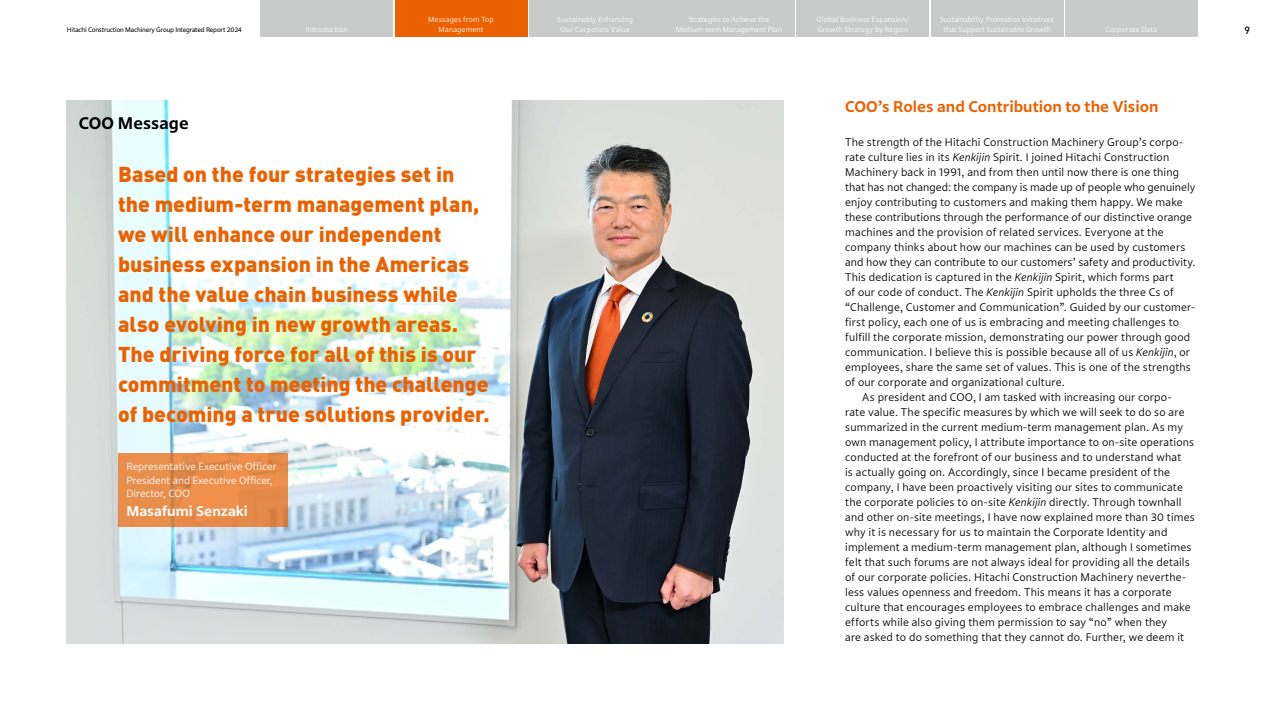
<style>
.page{position:relative;width:1263px;height:711px;background:#fff}
.page>*{position:absolute;margin:0;border:0;box-sizing:border-box;transform-origin:0 0}
.t1{font:900 21.3px/30px "DINOT";color:#eb6100}
.t2{font:700 16.95px "Sharoa Pro";color:#000}
.t3{font:700 15.75px "Sharoa Pro";color:#eb6100}
.t4{font:700 14.25px "Sharoa Pro";color:#fff}
.t5{font:300 11.25px "Sharoa Pro";letter-spacing:.015em;color:#000}
.t6{font:300 10.5px/13.5px "Sharoa Pro";color:#fff}
.t7{font:500 10.5px "DINOT";color:#000}
.t8{font:300 7.5px/10.1px "Sharoa Pro";letter-spacing:.015em;color:#fff;text-align:center}
.t9{font:6.75px "Sharoa Pro";letter-spacing:-.03em;color:#000}
.s1{font-style:italic}
</style>
<div class="page">
<div style="left:662px;top:0;width:133px;height:37px;background:#c9caca"></div>
<div style="left:261px;top:0;width:132px;height:37px;background:#c9caca"></div>
<div style="left:931px;top:0;width:132px;height:37px;background:#c9caca"></div>
<div style="left:1065px;top:0;width:132px;height:37px;background:#c9caca"></div>
<div style="left:797px;top:0;width:132px;height:37px;background:#c9caca"></div>
<div style="left:529px;top:0;width:132px;height:37px;background:#c9caca"></div>
<img style="left:67px;top:100px;width:716px;height:543px">
<svg style="left:118px;top:452px;width:169px;height:74px;background:#e78d4c"></svg>
<div style="left:395px;top:0;width:132px;height:37px;background:#eb6100"></div>
<p class="t8" style="left:428px;top:14px;width:67px">Messages from Top<br>Management</p>
<p class="t8" style="left:431px;top:14px;width:60px">Messages from<br>Top Management</p>
<p class="t8" style="left:688px;top:14px;width:82px">Strategies to Achieve the</p>
<p class="t8" style="left:306px;top:24px;width:43px">Introduction</p>
<p class="t8" style="left:676px;top:24px;width:108px">Medium-term Management Plan</p>
<p class="t8" style="left:940px;top:14px;width:115px">Sustainability Promotion Initiatives that Support Sustainable Growth</p>
<p class="t8" style="left:1105px;top:24px;width:53px">Corporate Data</p>
<p class="t8" style="left:557px;top:14px;width:77px">Sustainably Enhancing</p>
<p class="t8" style="left:816px;top:14px;width:94px;text-align:left">Global Business Expansion/<br>Growth Strategy by Region</p>
<p class="t9" style="left:67px;top:24px;width:176px">Hitachi Construction Machinery Group Integrated Report 2024</p>
<p class="t8" style="left:561px;top:24px;width:71px">Our Corporate Value</p>
<p class="t7" style="left:1244px;top:22px;width:7px">9</p>
<h2 class="t2" style="left:79px;top:108px;width:112px">COO Message</h2>
<p class="t1" style="left:118px;top:157px;width:373px">Based on the four strategies set in the medium-term management plan, we will enhance our independent business expansion in the Americas and the value chain business while also evolving in new growth areas.<br>The driving force for all of this is our commitment to meeting the challenge of becoming a true solutions provider.</p>
<p class="t6" style="left:126px;top:459px;width:152px">Representative Executive Officer<br>President and Executive Officer,<br>Director, COO</p>
<p class="t4" style="left:126px;top:498px;width:123px">Masafumi Senzaki</p>
<h3 class="t3" style="left:845px;top:92px;width:315px">COO’s Roles and Contribution to the Vision</h3>
<p class="t5" style="left:845px;top:133px;width:339px">The strength of the Hitachi Construction Machinery Group’s corpo-</p>
<p class="t5" style="left:845px;top:148px;width:326px">rate culture lies in its <span class="s1">Kenkijin</span> Spirit. I joined Hitachi Construction</p>
<p class="t5" style="left:845px;top:163px;width:335px">Machinery back in 1991, and from then until now there is one thing</p>
<p class="t5" style="left:845px;top:178px;width:352px">that has not changed: the company is made up of people who genuinely</p>
<p class="t5" style="left:845px;top:193px;width:339px">enjoy contributing to customers and making them happy. We make</p>
<p class="t5" style="left:845px;top:208px;width:348px">these contributions through the performance of our distinctive orange</p>
<p class="t5" style="left:845px;top:223px;width:320px">machines and the provision of related services. Everyone at the</p>
<p class="t5" style="left:845px;top:238px;width:342px">company thinks about how our machines can be used by customers</p>
<p class="t5" style="left:845px;top:253px;width:352px">and how they can contribute to our customers’ safety and productivity.</p>
<p class="t5" style="left:845px;top:268px;width:330px">This dedication is captured in the <span class="s1">Kenkijin</span> Spirit, which forms part</p>
<p class="t5" style="left:845px;top:283px;width:330px">of our code of conduct. The <span class="s1">Kenkijin</span> Spirit upholds the three Cs of</p>
<p class="t5" style="left:845px;top:298px;width:351px">“Challenge, Customer and Communication”. Guided by our customer-</p>
<p class="t5" style="left:845px;top:313px;width:335px">first policy, each one of us is embracing and meeting challenges to</p>
<p class="t5" style="left:845px;top:328px;width:347px">fulfill the corporate mission, demonstrating our power through good</p>
<p class="t5" style="left:845px;top:343px;width:346px">communication. I believe this is possible because all of us <span class="s1">Kenkijin</span>, or</p>
<p class="t5" style="left:845px;top:358px;width:347px">employees, share the same set of values. This is one of the strengths</p>
<p class="t5" style="left:845px;top:373px;width:221px">of our corporate and organizational culture.</p>
<p class="t5" style="left:862px;top:388px;width:311px">As president and COO, I am tasked with increasing our corpo-</p>
<p class="t5" style="left:845px;top:403px;width:341px">rate value. The specific measures by which we will seek to do so are</p>
<p class="t5" style="left:845px;top:418px;width:339px">summarized in the current medium-term management plan. As my</p>
<p class="t5" style="left:845px;top:433px;width:351px">own management policy, I attribute importance to on-site operations</p>
<p class="t5" style="left:845px;top:448px;width:338px">conducted at the forefront of our business and to understand what</p>
<p class="t5" style="left:845px;top:463px;width:326px">is actually going on. Accordingly, since I became president of the</p>
<p class="t5" style="left:845px;top:478px;width:339px">company, I have been proactively visiting our sites to communicate</p>
<p class="t5" style="left:845px;top:492px;width:338px">the corporate policies to on-site <span class="s1">Kenkijin</span> directly. Through townhall</p>
<p class="t5" style="left:845px;top:507px;width:351px">and other on-site meetings, I have now explained more than 30 times</p>
<p class="t5" style="left:845px;top:522px;width:324px">why it is necessary for us to maintain the Corporate Identity and</p>
<p class="t5" style="left:845px;top:537px;width:348px">implement a medium-term management plan, although I sometimes</p>
<p class="t5" style="left:845px;top:552px;width:346px">felt that such forums are not always ideal for providing all the details</p>
<p class="t5" style="left:845px;top:567px;width:343px">of our corporate policies. Hitachi Construction Machinery neverthe-</p>
<p class="t5" style="left:845px;top:582px;width:328px">less values openness and freedom. This means it has a corporate</p>
<p class="t5" style="left:845px;top:597px;width:347px">culture that encourages employees to embrace challenges and make</p>
<p class="t5" style="left:845px;top:612px;width:323px">efforts while also giving them permission to say “no” when they</p>
<p class="t5" style="left:845px;top:627px;width:341px">are asked to do something that they cannot do. Further, we deem it</p>
</div>
